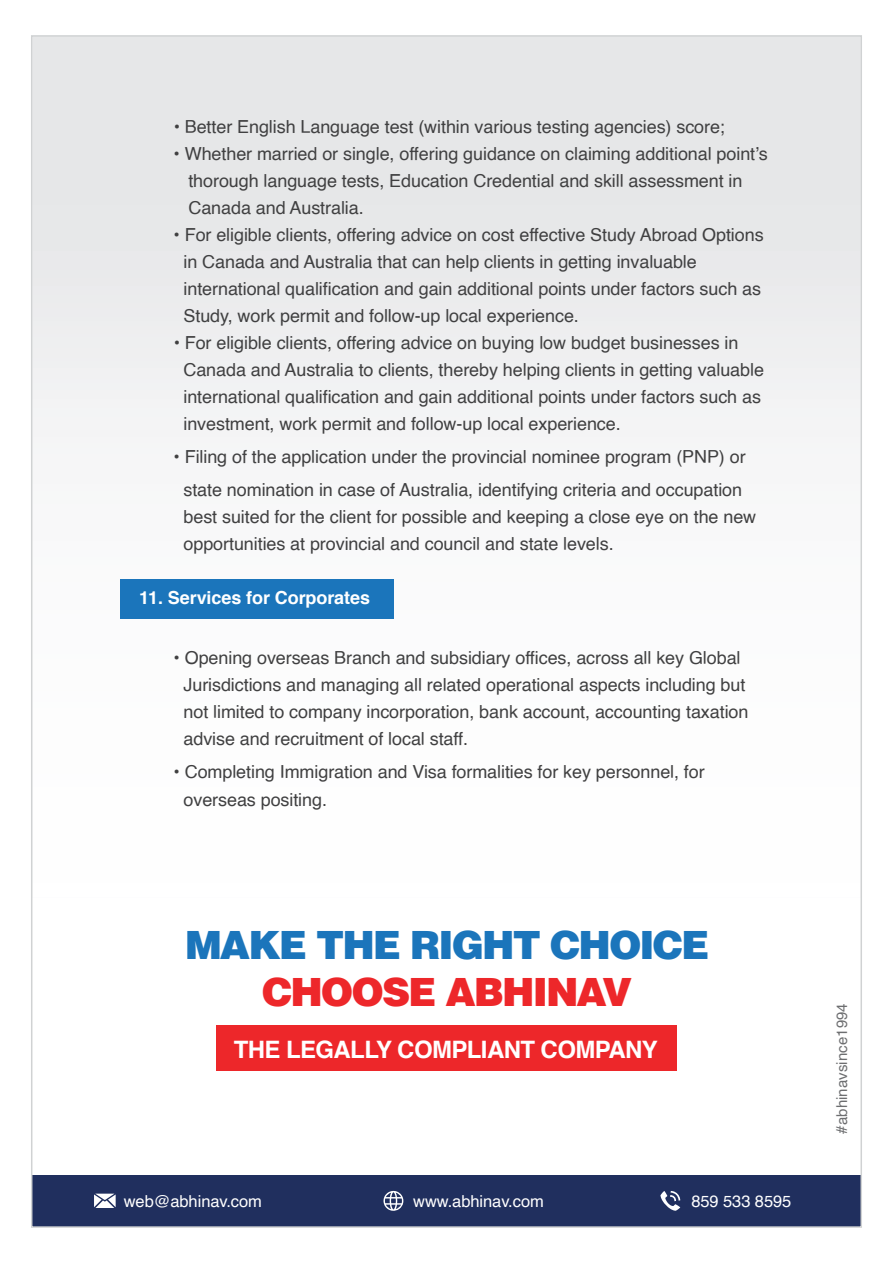
<style>
.page{position:relative;width:893px;height:1263px;background:#fff}
.page>*{position:absolute;margin:0;border:0;box-sizing:border-box;transform-origin:0 0}
.t1{font:900 39px "Helvetica";letter-spacing:-.05em;color:#1b75bb}
.t2{font:900 39px "Helvetica";letter-spacing:-.05em;color:#ed272a}
.t3{font:700 24px "Helvetica";letter-spacing:-.025em;color:#fff}
.t4{font:18px/27px "Helvetica";letter-spacing:-.005em;color:#404041}
.t5{font:700 18px "Helvetica";letter-spacing:-.005em;color:#fff}
.t6{font:16.5px "Helvetica";letter-spacing:-.005em;color:#fff}
.t7{font:15px "Helvetica";letter-spacing:.005em;color:#6d6e70}
</style>
<div class="page">
<svg style="left:34px;top:38px;width:825px;height:581px"></svg>
<div style="left:32px;top:1175px;width:828px;height:52px;background:#202f5e"></div>
<svg style="left:94px;top:1193px;width:22px;height:15px"></svg>
<svg style="left:660px;top:1191px;width:20px;height:20px"></svg>
<svg style="left:383px;top:1191px;width:21px;height:20px"></svg>
<div style="left:216px;top:1025px;width:460px;height:46px;background:#ed272a"></div>
<div style="left:120px;top:579px;width:273px;height:39px;background:#1b75bb"></div>
<p class="t4" style="left:174px;top:114px;width:553px">• Better English Language test (within various testing agencies) score;</p>
<p class="t4" style="left:188px;top:141px;width:581px;text-indent:-15px">• Whether married or single, offering guidance on claiming additional point’s thorough language tests, Education Credential and skill assessment in<br>Canada and Australia.</p>
<p class="t4" style="left:184px;top:222px;width:582px;text-indent:-10px">• For eligible clients, offering advice on cost effective Study Abroad Options in Canada and Australia that can help clients in getting invaluable international qualification and gain additional points under factors such as Study, work permit and follow-up local experience.</p>
<p class="t4" style="left:183px;top:330px;width:582px;text-indent:-10px">• For eligible clients, offering advice on buying low budget businesses in Canada and Australia to clients, thereby helping clients in getting valuable international qualification and gain additional points under factors such as investment, work permit and follow-up local experience.</p>
<p class="t4" style="left:174px;top:441px;width:574px;line-height:33px;text-align:center">• Filing of the application under the provincial nominee program (PNP) or state nomination in case of Australia, identifying criteria and occupation</p>
<p class="t4" style="left:184px;top:504px;width:574px">best suited for the client for possible and keeping a close eye on the new opportunities at provincial and council and state levels.</p>
<p class="t5" style="left:139px;top:583px;width:232px">11. Services for Corporates</p>
<p class="t4" style="left:184px;top:645px;width:566px;text-indent:-10px">• Opening overseas Branch and subsidiary offices, across all key Global Jurisdictions and managing all related operational aspects including but not limited to company incorporation, bank account, accounting taxation advise and recruitment of local staff.</p>
<p class="t4" style="left:184px;top:758px;width:523px;line-height:27.6px;text-indent:-10px">• Completing Immigration and Visa formalities for key personnel, for overseas positing.</p>
<h1 class="t1" style="left:185px;top:919px;width:526px">MAKE THE RIGHT CHOICE</h1>
<h1 class="t2" style="left:262px;top:966px;width:372px">CHOOSE ABHINAV</h1>
<h2 class="t3" style="left:234px;top:1030px;width:426px">THE LEGALLY COMPLIANT COMPANY</h2>
<p class="t6" style="left:124px;top:1189px;width:140px">web@abhinav.com</p>
<p class="t6" style="left:413px;top:1189px;width:132px">www.abhinav.com</p>
<p class="t6" style="left:691px;top:1189px;width:102px">859 533 8595</p>
<p class="t7" style="left:830px;top:1133px;width:132px;rotate:-90deg">#abhinavsince1994</p>
</div>
